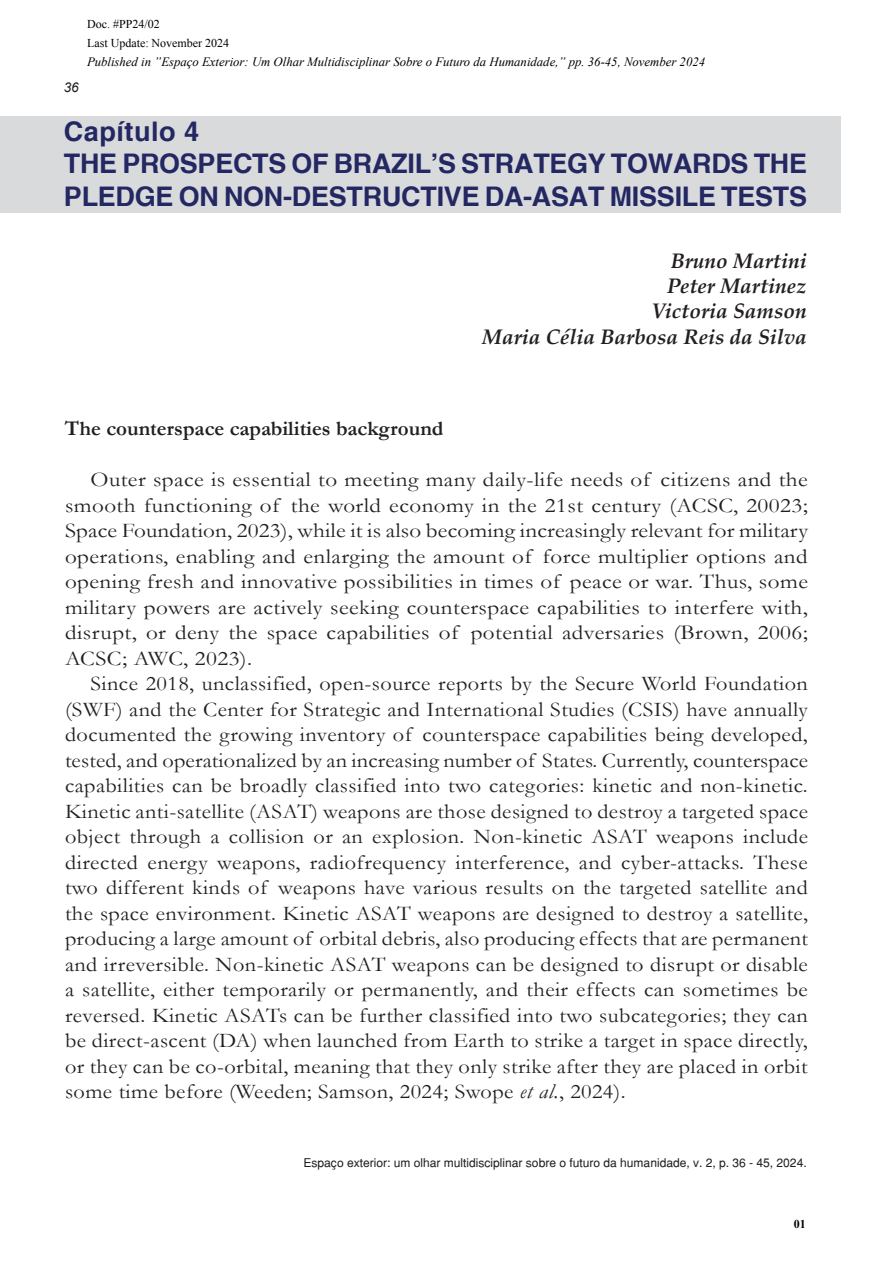
<style>
.page{position:relative;width:893px;height:1263px;background:#fff}
.page>*{position:absolute;margin:0;border:0;box-sizing:border-box;transform-origin:0 0}
.t1{font:700 27px/32.4px "Helvetica";letter-spacing:-.01em;color:#232762}
.t2{font:700 27px "Helvetica";letter-spacing:.02em;color:#232762}
.t3{font:21px "Garamond";letter-spacing:.02em;color:#231f20;scale:1.06 1}
.t4{font:21px "Garamond";letter-spacing:.02em;color:#231f20;scale:1.1 1}
.t5{font:italic 700 21px/25.2px "Palatino Linotype";color:#231f20;text-align:right}
.t6{font:700 21px "Garamond";color:#231f20}
.t7{font:italic 13.5px "Arial";color:#231f20}
.t8{font:italic 12.75px "Times New Roman";color:#000001}
.t9{font:12px "Helvetica";color:#231f20}
.t10{font:12px/18.8px "Times New Roman";color:#000001}
.t11{font:700 12px "Times New Roman";color:#000001}
.s1{font-style:italic}
</style>
<div class="page">
<div style="left:0;top:116px;width:840px;height:97px;background:#d9dadc"></div>
<p class="t10" style="left:87px;top:14px;width:144px">Doc. #PP24/02<br>Last Update: November 2024</p>
<p class="t8" style="left:87px;top:53px;width:620px">Published in ”Espaço Exterior: Um Olhar Multidisciplinar Sobre o Futuro da Humanidade,” pp. 36-45, November 2024</p>
<p class="t7" style="left:64px;top:79px;width:17px">36</p>
<p class="t2" style="left:64px;top:115px;width:137px">Capítulo 4</p>
<p class="t1" style="left:64px;top:147px;width:745px">THE PROSPECTS OF BRAZIL’S STRATEGY TOWARDS THE<br>PLEDGE ON NON-DESTRUCTIVE DA-ASAT MISSILE TESTS</p>
<p class="t5" style="left:482px;top:247px;width:326px">Bruno Martini<br>Peter Martinez<br>Victoria Samson<br>Maria Célia Barbosa Reis da Silva</p>
<p class="t6" style="left:65px;top:414px;width:380px">The counterspace capabilities background</p>
<p class="t4" style="left:91px;top:465px;width:654px">Outer space is essential to meeting many daily-life needs of citizens and the</p>
<p class="t4" style="left:65px;top:491px;width:677px">smooth functioning of the world economy in the 21st century (ACSC, 20023;</p>
<p class="t4" style="left:65px;top:516px;width:677px">Space Foundation, 2023), while it is also becoming increasingly relevant for military</p>
<p class="t4" style="left:65px;top:542px;width:677px">operations, enabling and enlarging the amount of force multiplier options and</p>
<p class="t4" style="left:65px;top:567px;width:677px">opening fresh and innovative possibilities in times of peace or war. Thus, some</p>
<p class="t4" style="left:65px;top:593px;width:677px">military powers are actively seeking counterspace capabilities to interfere with,</p>
<p class="t4" style="left:65px;top:618px;width:677px">disrupt, or deny the space capabilities of potential adversaries (Brown, 2006;</p>
<p class="t4" style="left:65px;top:644px;width:172px">ACSC; AWC, 2023).</p>
<p class="t3" style="left:91px;top:669px;width:678px">Since 2018, unclassified, open-source reports by the Secure World Foundation</p>
<p class="t3" style="left:65px;top:695px;width:702px">(SWF) and the Center for Strategic and International Studies (CSIS) have annually</p>
<p class="t3" style="left:65px;top:720px;width:702px">documented the growing inventory of counterspace capabilities being developed,</p>
<p class="t3" style="left:65px;top:746px;width:702px">tested, and operationalized by an increasing number of States. Currently, counterspace</p>
<p class="t3" style="left:65px;top:771px;width:702px">capabilities can be broadly classified into two categories: kinetic and non-kinetic.</p>
<p class="t3" style="left:65px;top:797px;width:702px">Kinetic anti-satellite (ASAT) weapons are those designed to destroy a targeted space</p>
<p class="t3" style="left:65px;top:822px;width:702px">object through a collision or an explosion. Non-kinetic ASAT weapons include</p>
<p class="t3" style="left:65px;top:848px;width:702px">directed energy weapons, radiofrequency interference, and cyber-attacks. These</p>
<p class="t3" style="left:65px;top:873px;width:702px">two different kinds of weapons have various results on the targeted satellite and</p>
<p class="t3" style="left:65px;top:899px;width:702px">the space environment. Kinetic ASAT weapons are designed to destroy a satellite,</p>
<p class="t3" style="left:65px;top:924px;width:702px">producing a large amount of orbital debris, also producing effects that are permanent</p>
<p class="t3" style="left:65px;top:950px;width:702px">and irreversible. Non-kinetic ASAT weapons can be designed to disrupt or disable</p>
<p class="t3" style="left:65px;top:975px;width:702px">a satellite, either temporarily or permanently, and their effects can sometimes be</p>
<p class="t3" style="left:65px;top:1001px;width:702px">reversed. Kinetic ASATs can be further classified into two subcategories; they can</p>
<p class="t3" style="left:65px;top:1026px;width:702px">be direct-ascent (DA) when launched from Earth to strike a target in space directly,</p>
<p class="t3" style="left:65px;top:1052px;width:702px">or they can be co-orbital, meaning that they only strike after they are placed in orbit</p>
<p class="t3" style="left:65px;top:1077px;width:530px">some time before (Weeden; Samson, 2024; Swope <span class="s1">et al.</span>, 2024).</p>
<p class="t9" style="left:303px;top:1155px;width:505px">Espaço exterior: um olhar multidisciplinar sobre o futuro da humanidade, v. 2, p. 36 - 45, 2024.</p>
<p class="t11" style="left:794px;top:1216px;width:13px">01</p>
</div>
